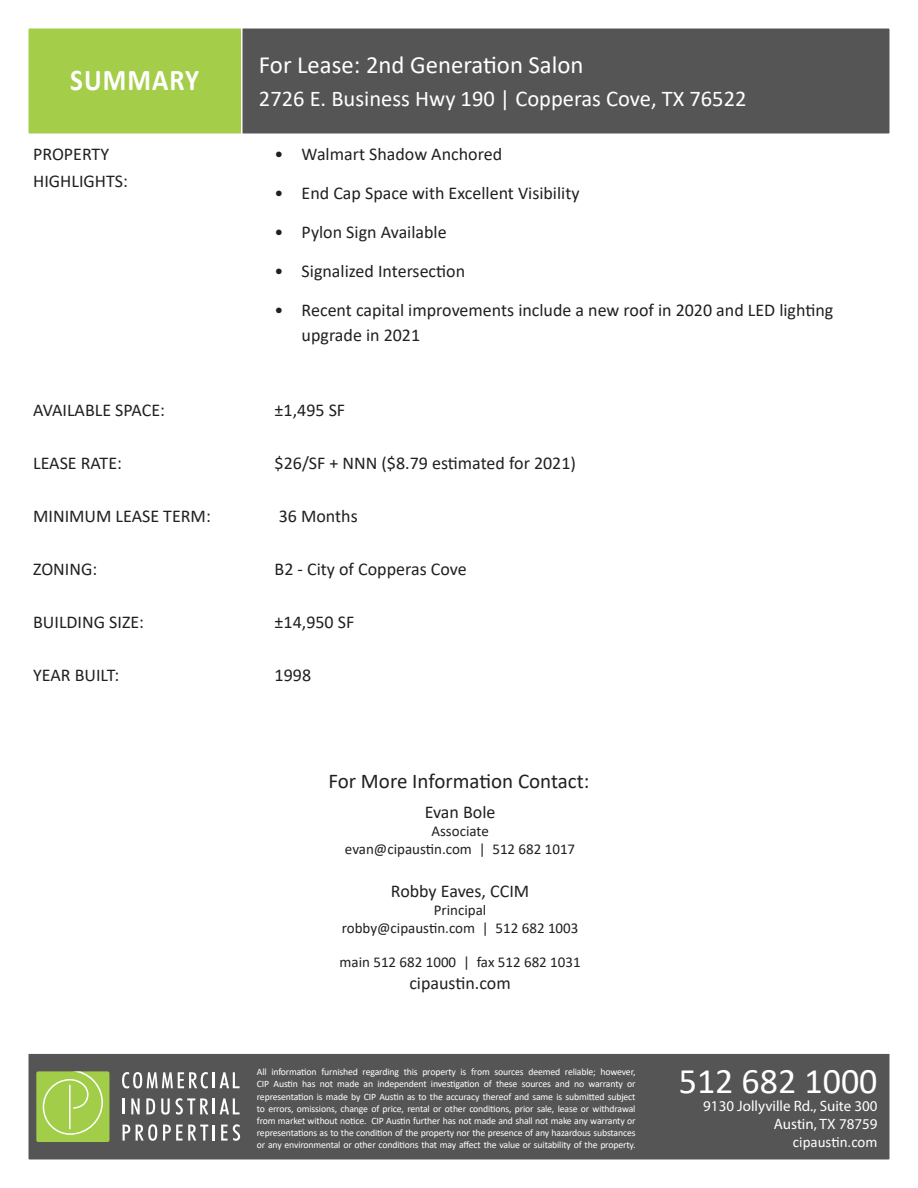
<style>
.page{position:relative;width:918px;height:1188px;background:#fff}
.page>*{position:absolute;margin:0;border:0;box-sizing:border-box;transform-origin:0 0}
.t1{font:36px "Calibri";color:#fff}
.t2{font:700 30.3px "Calibri";letter-spacing:.04em;color:#fff;scale:.89 1}
.t3{font:24.75px "Calibri";color:#fff}
.t4{font:22.5px "Calibri";color:#fff}
.t5{font:21px "Calibri";color:#231f20}
.t6{font:18px/25.5px "Calibri";color:#231f20}
.t7{font:15px "Calibri";color:#231f20}
.t8{font:15px/18px "Myriad Pro";color:#fff;text-align:right}
.t9{font:15px "Calibri";color:#fff}
.t10{font:9.75px/12px "Calibri";letter-spacing:-.015em;color:#fff;text-align:justify}
</style>
<div class="page">
<div style="left:243px;top:28px;width:647px;height:106px;background:#555"></div>
<div style="left:28px;top:1053px;width:862px;height:107px;background:#555"></div>
<div style="left:28px;top:28px;width:215px;height:106px;background:#a4cd49"></div>
<svg style="left:122px;top:1072px;width:118px;height:16px"></svg>
<svg style="left:123px;top:1098px;width:2px;height:16px"></svg>
<svg style="left:131px;top:1098px;width:9px;height:16px"></svg>
<svg style="left:146px;top:1098px;width:9px;height:16px"></svg>
<svg style="left:161px;top:1098px;width:9px;height:17px"></svg>
<svg style="left:176px;top:1098px;width:64px;height:17px"></svg>
<svg style="left:123px;top:1125px;width:7px;height:16px"></svg>
<svg style="left:136px;top:1124px;width:21px;height:17px"></svg>
<svg style="left:163px;top:1125px;width:52px;height:16px"></svg>
<svg style="left:221px;top:1124px;width:19px;height:17px"></svg>
<div style="left:36px;top:1071px;width:73px;height:71px;background:#a1cd48;border-radius:2px"></div>
<svg style="left:43px;top:1071px;width:60px;height:64px"></svg>
<p class="t2" style="left:70px;top:59px;width:146px">SUMMARY</p>
<p class="t6" style="left:33px;top:141px;width:78px">PROPERTY</p>
<p class="t6" style="left:33px;top:168px;width:96px">HIGHLIGHTS:</p>
<h3 class="t3" style="left:259px;top:47px;width:326px">For Lease: 2nd Generation Salon</h3>
<h3 class="t4" style="left:259px;top:83px;width:489px">2726 E. Business Hwy 190 | Copperas Cove, TX 76522</h3>
<p class="t6" style="left:275px;top:141px;width:229px">• Walmart Shadow Anchored</p>
<p class="t6" style="left:275px;top:180px;width:306px">• End Cap Space with Excellent Visibility</p>
<p class="t6" style="left:275px;top:219px;width:174px">• Pylon Sign Available</p>
<p class="t6" style="left:275px;top:258px;width:192px">• Signalized Intersection</p>
<p class="t6" style="left:302px;top:297px;width:533px;text-indent:-27px">• Recent capital improvements include a new roof in 2020 and LED lighting upgrade in 2021</p>
<p class="t6" style="left:33px;top:396px;width:133px">AVAILABLE SPACE:</p>
<p class="t6" style="left:275px;top:396px;width:72px">±1,495 SF</p>
<p class="t6" style="left:33px;top:450px;width:90px">LEASE RATE:</p>
<p class="t6" style="left:275px;top:450px;width:303px">$26/SF + NNN ($8.79 estimated for 2021)</p>
<p class="t6" style="left:33px;top:503px;width:179px">MINIMUM LEASE TERM:</p>
<p class="t6" style="left:279px;top:503px;width:81px">36 Months</p>
<p class="t6" style="left:33px;top:556px;width:66px">ZONING:</p>
<p class="t6" style="left:275px;top:556px;width:194px">B2 - City of Copperas Cove</p>
<p class="t6" style="left:33px;top:609px;width:112px">BUILDING SIZE:</p>
<p class="t6" style="left:275px;top:609px;width:81px">±14,950 SF</p>
<p class="t6" style="left:33px;top:662px;width:88px">YEAR BUILT:</p>
<p class="t6" style="left:275px;top:662px;width:38px">1998</p>
<p class="t5" style="left:328px;top:766px;width:263px">For More Information Contact:</p>
<p class="t6" style="left:425px;top:799px;width:72px">Evan Bole</p>
<p class="t7" style="left:431px;top:820px;width:59px">Associate</p>
<p class="t7" style="left:345px;top:838px;width:232px">evan@cipaustin.com | 512 682 1017</p>
<p class="t6" style="left:391px;top:878px;width:140px">Robby Eaves, CCIM</p>
<p class="t7" style="left:434px;top:900px;width:54px">Principal</p>
<p class="t7" style="left:342px;top:918px;width:238px">robby@cipaustin.com | 512 682 1003</p>
<p class="t7" style="left:340px;top:952px;width:243px">main 512 682 1000 | fax 512 682 1031</p>
<p class="t6" style="left:409px;top:970px;width:103px">cipaustin.com</p>
<p class="t10" style="left:257px;top:1066px;width:380px">All information furnished regarding this property is from sources deemed reliable; however, CIP Austin has not made an independent investigation of these sources and no warranty or representation is made by CIP Austin as to the accuracy thereof and same is submitted subject to errors, omissions, change of price, rental or other conditions, prior sale, lease or withdrawal from market without notice. CIP Austin further has not made and shall not make any warranty or representations as to the condition of the property nor the presence of any hazardous substances or any environmental or other conditions that may affect the value or suitability of the property.</p>
<h1 class="t1" style="left:679px;top:1056px;width:200px">512 682 1000</h1>
<h3 class="t8" style="left:703px;top:1097px;width:176px">9130 Jollyville Rd., Suite 300<br>Austin, TX 78759</h3>
<h3 class="t9" style="left:793px;top:1132px;width:86px">cipaustin.com</h3>
</div>
